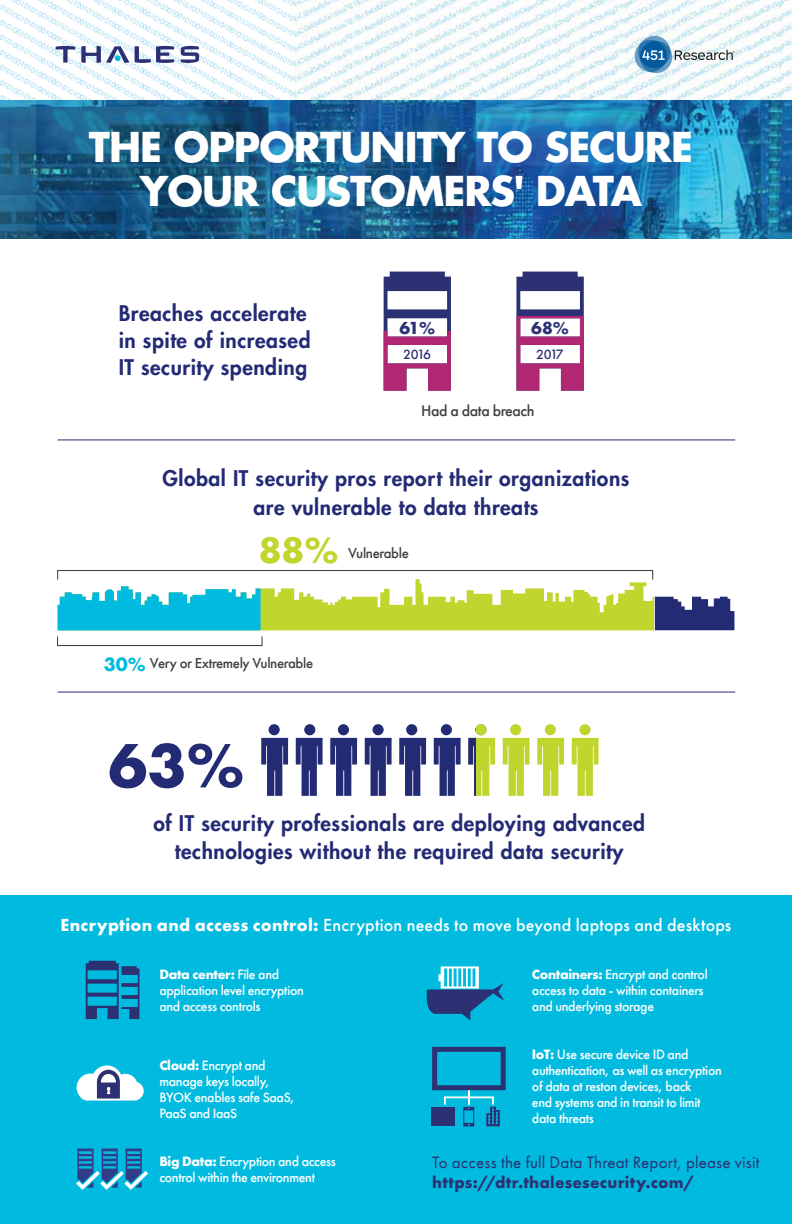
<style>
.page{position:relative;width:792px;height:1224px;background:#fff}
.page>*{position:absolute;margin:0;border:0;box-sizing:border-box;transform-origin:0 0}
.t1{font:700 65px "Futura PT";color:#242b75}
.t2{font:700 40px/44px "Futura Std";letter-spacing:-.025em;color:#fff;text-align:center}
.t3{font:700 38.1px "Futura PT";color:#c1d52f}
.t4{font:800 21px/27px "Futura Std";letter-spacing:.025em;color:#242b75;text-align:center}
.t5{font:500 18px "Futura PT";letter-spacing:.01em;color:#fff}
.t6{font:700 18px "Futura PT";color:#2c3174}
.t7{font:17px "Futura PT";letter-spacing:.01em;color:#2c3174}
.t8{font:700 17px "Futura PT";letter-spacing:.015em;color:#2c3174}
.t9{font:500 15.9px "Futura PT";letter-spacing:-.025em;color:#414042}
.t10{font:500 14.8px "Futura PT";letter-spacing:-.025em;color:#414042}
.t11{font:500 14px/16px "Futura PT";letter-spacing:-.025em;color:#fff}
.t12{font:500 14px "Futura PT";letter-spacing:-.11em;color:#2c3174}
.s1{font-weight:700;font-size:20px;color:#00bbdf}
.s2{font-weight:700}
</style>
<div class="page">
<img style="left:0;top:0;width:792px;height:101px">
<div style="left:0;top:896px;width:792px;height:328px;background:#00bbdf"></div>
<svg style="left:181px;top:46px;width:18px;height:17px"></svg>
<svg style="left:135px;top:46px;width:39px;height:17px"></svg>
<svg style="left:81px;top:46px;width:48px;height:17px"></svg>
<svg style="left:56px;top:46px;width:19px;height:17px"></svg>
<svg style="left:633px;top:35px;width:102px;height:39px"></svg>
<img style="left:0;top:101px;width:792px;height:138px">
<hr style="left:58px;top:439px;width:677px;height:1px;background:#242b75">
<hr style="left:58px;top:692px;width:677px;height:1px;background:#242b75">
<svg style="left:261px;top:738px;width:27px;height:58px"></svg>
<svg style="left:296px;top:738px;width:27px;height:58px"></svg>
<svg style="left:330px;top:738px;width:27px;height:58px"></svg>
<svg style="left:365px;top:738px;width:27px;height:58px"></svg>
<svg style="left:399px;top:738px;width:27px;height:58px"></svg>
<svg style="left:434px;top:738px;width:27px;height:58px"></svg>
<svg style="left:503px;top:738px;width:27px;height:58px"></svg>
<svg style="left:537px;top:738px;width:27px;height:58px"></svg>
<svg style="left:572px;top:738px;width:27px;height:58px"></svg>
<div style="left:269px;top:724px;width:11px;height:11px;background:#242b75;border-radius:50%"></div>
<div style="left:304px;top:724px;width:11px;height:11px;background:#242b75;border-radius:50%"></div>
<div style="left:338px;top:724px;width:11px;height:11px;background:#242b75;border-radius:50%"></div>
<div style="left:373px;top:724px;width:11px;height:11px;background:#242b75;border-radius:50%"></div>
<div style="left:406px;top:724px;width:11px;height:11px;background:#242b75;border-radius:50%"></div>
<div style="left:441px;top:724px;width:11px;height:11px;background:#242b75;border-radius:50%"></div>
<svg style="left:468px;top:724px;width:27px;height:72px"></svg>
<div style="left:510px;top:724px;width:11px;height:11px;background:#c1d52f;border-radius:50%"></div>
<div style="left:545px;top:724px;width:11px;height:11px;background:#c1d52f;border-radius:50%"></div>
<div style="left:579px;top:724px;width:12px;height:11px;background:#c1d52f;border-radius:50%"></div>
<svg style="left:427px;top:966px;width:77px;height:54px"></svg>
<svg style="left:88px;top:960px;width:52px;height:59px"></svg>
<svg style="left:86px;top:961px;width:53px;height:58px"></svg>
<svg style="left:77px;top:1148px;width:65px;height:1px"></svg>
<svg style="left:76px;top:1149px;width:72px;height:41px"></svg>
<svg style="left:76px;top:1065px;width:68px;height:36px"></svg>
<svg style="left:432px;top:1047px;width:74px;height:79px"></svg>
<svg style="left:516px;top:272px;width:68px;height:119px"></svg>
<svg style="left:384px;top:272px;width:67px;height:119px"></svg>
<div style="left:57px;top:636px;width:206px;height:10px;border:1px solid #414042"></div>
<svg style="left:58px;top:579px;width:676px;height:51px"></svg>
<div style="left:57px;top:570px;width:596px;height:10px;border:1px solid #414042"></div>
<h2 class="t2" style="left:89px;top:124px;width:606px">THE OPPORTUNITY TO SECURE<br>YOUR CUSTOMERS' DATA</h2>
<h3 class="t4" style="left:119px;top:299px;width:193px;text-align:left">Breaches accelerate in spite of increased<br>IT security spending</h3>
<p class="t6" style="left:399px;top:316px;width:37px">61%</p>
<p class="t6" style="left:531px;top:316px;width:39px">68%</p>
<p class="t12" style="left:403px;top:346px;width:29px">2016</p>
<p class="t12" style="left:536px;top:346px;width:29px">2017</p>
<p class="t9" style="left:421px;top:401px;width:115px">Had a data breach</p>
<h3 class="t4" style="left:163px;top:464px;width:468px;line-height:29px">Global IT security pros report their organizations are vulnerable to data threats</h3>
<h3 class="t3" style="left:259px;top:526px;width:81px">88%</h3>
<p class="t10" style="left:348px;top:545px;width:62px">Vulnerable</p>
<p class="t10" style="left:104px;top:655px;width:211px"><span class="s1">30%</span> Very or Extremely Vulnerable</p>
<h1 class="t1" style="left:108px;top:724px;width:138px">63%</h1>
<h3 class="t4" style="left:153px;top:810px;width:493px;line-height:28px">of IT security professionals are deploying advanced technologies without the required data security</h3>
<p class="t5" style="left:61px;top:914px;width:672px"><span class="s2">Encryption and access control:</span> Encryption needs to move beyond laptops and desktops</p>
<p class="t11" style="left:159px;top:966px;width:146px"><span class="s2">Data center:</span> File and application level encryption and access controls</p>
<p class="t11" style="left:159px;top:1057px;width:137px"><span class="s2">Cloud:</span> Encrypt and manage keys locally,<br>BYOK enables safe SaaS,<br>PaaS and IaaS</p>
<p class="t11" style="left:159px;top:1153px;width:178px"><span class="s2">Big Data:</span> Encryption and access control within the environment</p>
<p class="t11" style="left:532px;top:966px;width:177px"><span class="s2">Containers:</span> Encrypt and control access to data - within containers and underlying storage</p>
<p class="t11" style="left:532px;top:1046px;width:191px"><span class="s2">IoT:</span> Use secure device ID and authentication, as well as encryption of data at reston devices, back<br>end systems and in transit to limit data threats</p>
<p class="t7" style="left:432px;top:1152px;width:329px">To access the full Data Threat Report, please visit</p>
<p class="t8" style="left:432px;top:1172px;width:264px">https://dtr.thalesesecurity.com/</p>
</div>
